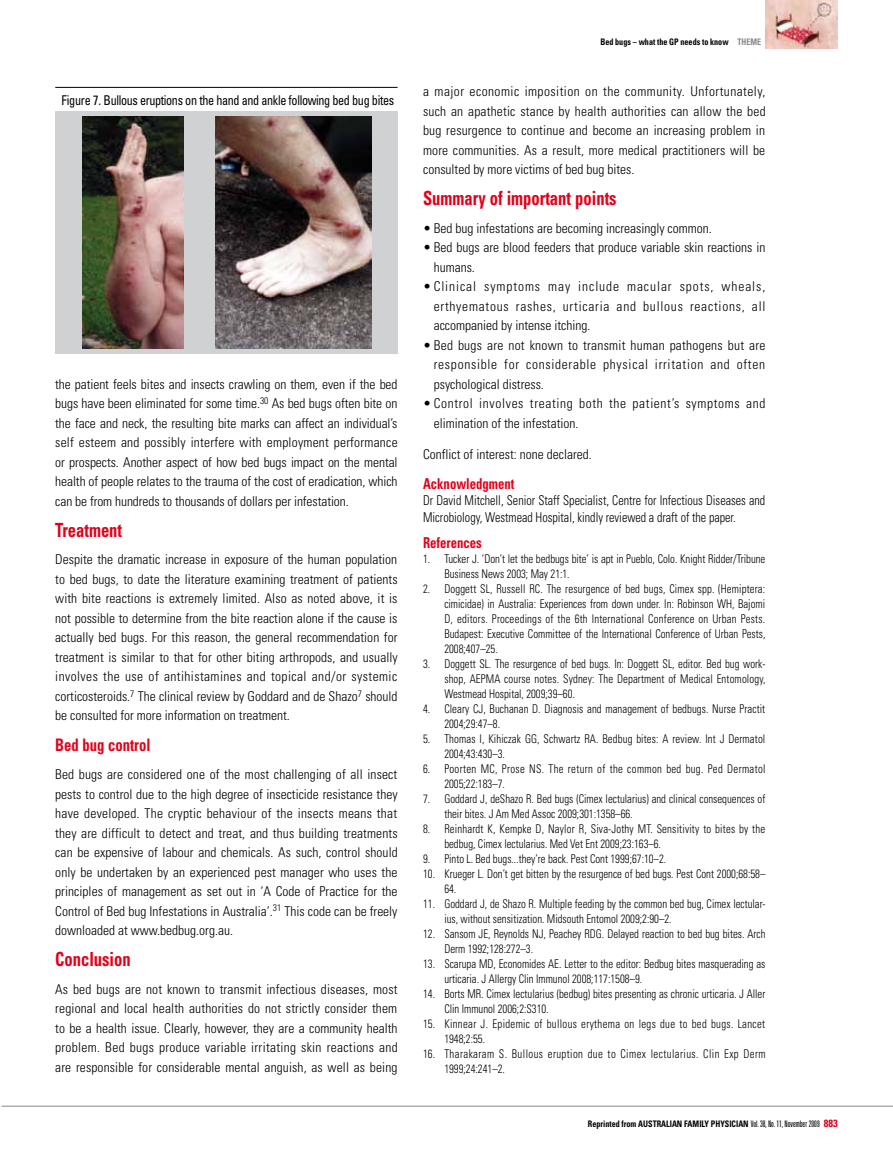
<style>
.page{position:relative;width:893px;height:1170px;background:#fff}
.page>*{position:absolute;margin:0;border:0;box-sizing:border-box;transform-origin:0 0}
.t1{font:700 condensed 19.5px "Univers LT";color:#e2001a;scale:.85 1}
.t2{font:700 condensed 17.25px "Univers LT";color:#e2001a;scale:.85 1}
.t3{font:700 condensed 15px "Univers LT";color:#e2001a;scale:.85 1}
.t4{font:300 condensed 13.5px/19.5px "Univers LT";color:#000;text-align:justify}
.t5{font:300 condensed 13.5px/16.5px "Univers LT";color:#000;scale:.9 1}
.t6{font:300 condensed 13.5px/19.5px "Univers LT";letter-spacing:.05em;color:#000}
.t7{font:condensed 13.5px "Univers LT";letter-spacing:-.03em;color:#000;scale:.9 1}
.t8{font:300 condensed 12px/15px "Univers LT";color:#000;scale:.9 1}
.t9{font:300 condensed 12px/15px "Univers LT";letter-spacing:.03em;color:#000;scale:.9 1}
.t10{font:300 condensed 12px/15px "Univers LT";letter-spacing:.04em;color:#000;scale:.9 1}
.t11{font:700 condensed 9px "Univers LT";color:#000;scale:.9 1}
.t12{font:300 ultra-condensed 9px "Univers LT";color:#000;scale:1.1 1}
.s1{color:#87888a}
.s2{font-weight:700;font-stretch:condensed}
.s3{font-weight:700;font-stretch:condensed;font-size:10.5px;color:#e2001a}
</style>
<div class="page">
<hr style="left:2px;top:1105px;width:891px;height:1px;background:#87888a">
<img style="left:765px;top:0;width:73px;height:48px">
<div style="left:55px;top:111px;width:343px;height:242px;background:#d0d1d2"></div>
<hr style="left:55px;top:87px;width:343px;height:1px;background:#000">
<img style="left:83px;top:116px;width:100px;height:233px">
<img style="left:216px;top:116px;width:155px;height:232px">
<p class="t7" style="left:62px;top:91px;width:371px">Figure 7. Bullous eruptions on the hand and ankle following bed bug bites</p>
<p class="t4" style="left:55px;top:374px;width:344px">the patient feels bites and insects crawling on them, even if the bed bugs have been eliminated for some time.<sup>30</sup> As bed bugs often bite on the face and neck, the resulting bite marks can affect an individual’s self esteem and possibly interfere with employment performance or prospects. Another aspect of how bed bugs impact on the mental health of people relates to the trauma of the cost of eradication, which can be from hundreds to thousands of dollars per infestation.</p>
<h1 class="t1" style="left:55px;top:518px;width:80px">Treatment</h1>
<p class="t4" style="left:55px;top:550px;width:344px">Despite the dramatic increase in exposure of the human population to bed bugs, to date the literature examining treatment of patients with bite reactions is extremely limited. Also as noted above, it is not possible to determine from the bite reaction alone if the cause is actually bed bugs. For this reason, the general recommendation for treatment is similar to that for other biting arthropods, and usually involves the use of antihistamines and topical and/or systemic corticosteroids.<sup>7</sup> The clinical review by Goddard and de Shazo<sup>7</sup> should be consulted for more information on treatment.</p>
<p class="t2" style="left:55px;top:734px;width:113px">Bed bug control</p>
<p class="t4" style="left:55px;top:764px;width:344px">Bed bugs are considered one of the most challenging of all insect pests to control due to the high degree of insecticide resistance they have developed. The cryptic behaviour of the insects means that they are difficult to detect and treat, and thus building treatments can be expensive of labour and chemicals. As such, control should only be undertaken by an experienced pest manager who uses the principles of management as set out in ‘A Code of Practice for the Control of Bed bug Infestations in Australia’.<sup>31</sup> This code can be freely downloaded at www.bedbug.org.au.</p>
<h1 class="t1" style="left:55px;top:947px;width:90px">Conclusion</h1>
<p class="t4" style="left:55px;top:979px;width:344px">As bed bugs are not known to transmit infectious diseases, most regional and local health authorities do not strictly consider them to be a health issue. Clearly, however, they are a community health problem. Bed bugs produce variable irritating skin reactions and are responsible for considerable mental anguish, as well as being</p>
<p class="t11" style="left:600px;top:36px;width:180px">Bed bugs – what the GP needs to know <span class="s1">THEME</span></p>
<p class="t4" style="left:423px;top:82px;width:344px">a major economic imposition on the community. Unfortunately, such an apathetic stance by health authorities can allow the bed bug resurgence to continue and become an increasing problem in more communities. As a result, more medical practitioners will be consulted by more victims of bed bug bites.</p>
<h1 class="t1" style="left:423px;top:186px;width:229px">Summary of important points</h1>
<p class="t4" style="left:423px;top:218px;width:290px">• Bed bug infestations are becoming increasingly common.</p>
<p class="t4" style="left:434px;top:238px;width:333px;text-indent:-11px">• Bed bugs are blood feeders that produce variable skin reactions in humans.</p>
<p class="t4" style="left:434px;top:277px;width:333px;text-indent:-11px">• Clinical symptoms may include macular spots, wheals, erthyematous rashes, urticaria and bullous reactions, all accompanied by intense itching.</p>
<p class="t4" style="left:434px;top:335px;width:333px;text-indent:-11px">• Bed bugs are not known to transmit human pathogens but are responsible for considerable physical irritation and often psychological distress.</p>
<p class="t6" style="left:434px;top:393px;width:333px;text-indent:-11px">• Control involves treating both the patient’s symptoms and elimination of the infestation.</p>
<p class="t4" style="left:423px;top:444px;width:170px">Conflict of interest: none declared.</p>
<p class="t3" style="left:423px;top:474px;width:109px">Acknowledgment</p>
<p class="t5" style="left:423px;top:492px;width:382px">Dr David Mitchell, Senior Staff Specialist, Centre for Infectious Diseases and<br>Microbiology, Westmead Hospital, kindly reviewed a draft of the paper.</p>
<p class="t3" style="left:423px;top:533px;width:71px">References</p>
<p class="t8" style="left:444px;top:551px;width:358px;text-indent:-21px">1. Tucker J. ‘Don’t let the bedbugs bite’ is apt in Pueblo, Colo. Knight Ridder/Tribune<br>Business News 2003; May 21:1.</p>
<p class="t8" style="left:444px;top:581px;width:358px;text-align:justify;text-indent:-21px">2. Doggett SL, Russell RC. The resurgence of bed bugs, Cimex spp. (Hemiptera: cimicidae) in Australia: Experiences from down under. In: Robinson WH, Bajomi D, editors. Proceedings of the 6th International Conference on Urban Pests.<br>Budapest: Executive Committee of the International Conference of Urban Pests, 2008;407–25.</p>
<p class="t8" style="left:444px;top:656px;width:358px;text-align:justify;text-indent:-21px">3. Doggett SL. The resurgence of bed bugs. In: Doggett SL, editor. Bed bug work&shy;shop, AEPMA course notes. Sydney: The Department of Medical Entomology, Westmead Hospital, 2009;39–60.</p>
<p class="t8" style="left:444px;top:701px;width:358px;text-indent:-21px">4. Cleary CJ, Buchanan D. Diagnosis and management of bedbugs. Nurse Practit<br>2004;29:47–8.</p>
<p class="t8" style="left:444px;top:731px;width:358px;text-indent:-21px">5. Thomas I, Kihiczak GG, Schwartz RA. Bedbug bites: A review. Int J Dermatol<br>2004;43:430–3.</p>
<p class="t9" style="left:444px;top:761px;width:358px;text-indent:-21px">6. Poorten MC, Prose NS. The return of the common bed bug. Ped Dermatol<br>2005;22:183–7.</p>
<p class="t8" style="left:444px;top:791px;width:358px;text-indent:-21px">7. Goddard J, deShazo R. Bed bugs (Cimex lectularius) and clinical consequences of their bites. J Am Med Assoc 2009;301:1358–66.</p>
<p class="t8" style="left:444px;top:821px;width:358px;text-indent:-21px">8. Reinhardt K, Kempke D, Naylor R, Siva-Jothy MT. Sensitivity to bites by the bedbug, Cimex lectularius. Med Vet Ent 2009;23:163–6.</p>
<p class="t8" style="left:423px;top:851px;width:272px">9. Pinto L. Bed bugs...they’re back. Pest Cont 1999;67:10–2.</p>
<p class="t8" style="left:444px;top:866px;width:358px;text-indent:-21px">10. Krueger L. Don’t get bitten by the resurgence of bed bugs. Pest Cont 2000;68:58–<br>64.</p>
<p class="t8" style="left:444px;top:896px;width:358px;text-indent:-21px">11. Goddard J, de Shazo R. Multiple feeding by the common bed bug, Cimex lectular&shy;ius, without sensitization. Midsouth Entomol 2009;2:90–2.</p>
<p class="t8" style="left:444px;top:926px;width:358px;text-indent:-21px">12. Sansom JE, Reynolds NJ, Peachey RDG. Delayed reaction to bed bug bites. Arch<br>Derm 1992;128:272–3.</p>
<p class="t8" style="left:444px;top:956px;width:358px;text-indent:-21px">13. Scarupa MD, Economides AE. Letter to the editor: Bedbug bites masquerading as urticaria. J Allergy Clin Immunol 2008;117:1508–9.</p>
<p class="t8" style="left:444px;top:986px;width:358px;text-indent:-21px">14. Borts MR. Cimex lectularius (bedbug) bites presenting as chronic urticaria. J Aller<br>Clin Immunol 2006;2:S310.</p>
<p class="t9" style="left:444px;top:1016px;width:358px;text-indent:-21px">15. Kinnear J. Epidemic of bullous erythema on legs due to bed bugs. Lancet<br>1948;2:55.</p>
<p class="t10" style="left:444px;top:1046px;width:358px;text-indent:-21px">16. Tharakaram S. Bullous eruption due to Cimex lectularius. Clin Exp Derm<br>1999;24:241–2.</p>
<p class="t11" style="left:588px;top:1118px;width:73px">Reprinted from Austral</p>
<p class="t12" style="left:670px;top:1118px;width:154px"><span class="s2">ian Fam ily Physician</span> Vol. 38, No. 11, November 2009 <span class="s3">883</span></p>
</div>
